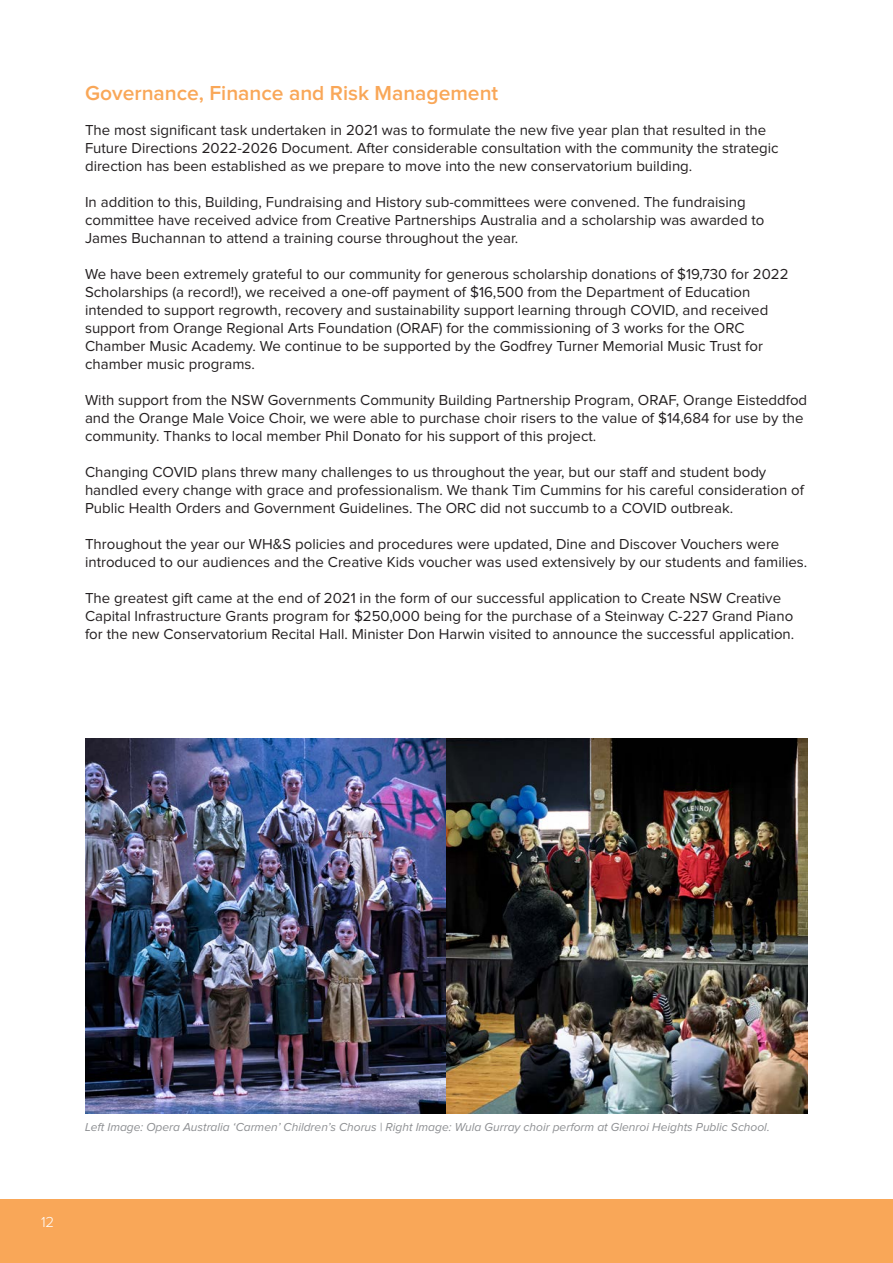
<style>
.page{position:relative;width:893px;height:1263px;background:#fff}
.page>*{position:absolute;margin:0;border:0;box-sizing:border-box;transform-origin:0 0}
.Staff_Names{font:600 21px "Proxima Nova";color:#f9a758}
.Body_Copy{font:15px/18px "Proxima Nova";color:#231f20}
.t1{font:300 15px "Proxima Nova";color:#fff}
.Body_Copy-2{font:italic 12px "Proxima Nova";color:#8d8f92}
</style>
<div class="page">
<div style="left:0;top:1199px;width:893px;height:64px;background:#f9a758"></div>
<img style="left:85px;top:738px;width:723px;height:375px">
<p class="Staff_Names" style="left:85px;top:83px;width:415px">Governance, Finance and Risk Management</p>
<p class="Body_Copy" style="left:85px;top:122px;width:695px">The most significant task undertaken in 2021 was to formulate the new five year plan that resulted in the<br>Future Directions 2022-2026 Document. After considerable consultation with the community the strategic direction has been established as we prepare to move into the new conservatorium building.</p>
<p class="Body_Copy" style="left:85px;top:194px;width:681px">In addition to this, Building, Fundraising and History sub-committees were convened. The fundraising committee have received advice from Creative Partnerships Australia and a scholarship was awarded to<br>James Buchannan to attend a training course throughout the year.</p>
<p class="Body_Copy" style="left:85px;top:266px;width:705px">We have been extremely grateful to our community for generous scholarship donations of $19,730 for 2022<br>Scholarships (a record!), we received a one-off payment of $16,500 from the Department of Education intended to support regrowth, recovery and sustainability support learning through COVID, and received support from Orange Regional Arts Foundation (ORAF) for the commissioning of 3 works for the ORC Chamber Music Academy. We continue to be supported by the Godfrey Turner Memorial Music Trust for chamber music programs.</p>
<p class="Body_Copy" style="left:85px;top:392px;width:724px">With support from the NSW Governments Community Building Partnership Program, ORAF, Orange Eisteddfod and the Orange Male Voice Choir, we were able to purchase choir risers to the value of $14,684 for use by the community. Thanks to local member Phil Donato for his support of this project.</p>
<p class="Body_Copy" style="left:85px;top:464px;width:721px">Changing COVID plans threw many challenges to us throughout the year, but our staff and student body handled every change with grace and professionalism. We thank Tim Cummins for his careful consideration of<br>Public Health Orders and Government Guidelines. The ORC did not succumb to a COVID outbreak.</p>
<p class="Body_Copy" style="left:85px;top:536px;width:724px">Throughout the year our WH&amp;S policies and procedures were updated, Dine and Discover Vouchers were introduced to our audiences and the Creative Kids voucher was used extensively by our students and families.</p>
<p class="Body_Copy" style="left:85px;top:590px;width:711px">The greatest gift came at the end of 2021 in the form of our successful application to Create NSW Creative<br>Capital Infrastructure Grants program for $250,000 being for the purchase of a Steinway C-227 Grand Piano for the new Conservatorium Recital Hall. Minister Don Harwin visited to announce the successful application.</p>
<p class="Body_Copy-2" style="left:85px;top:1122px;width:686px">Left Image: Opera Australia ‘Carmen’ Children’s Chorus | Right Image: Wula Gurray choir perform at Glenroi Heights Public School.</p>
<p class="t1" style="left:41px;top:1215px;width:15px">12</p>
</div>
